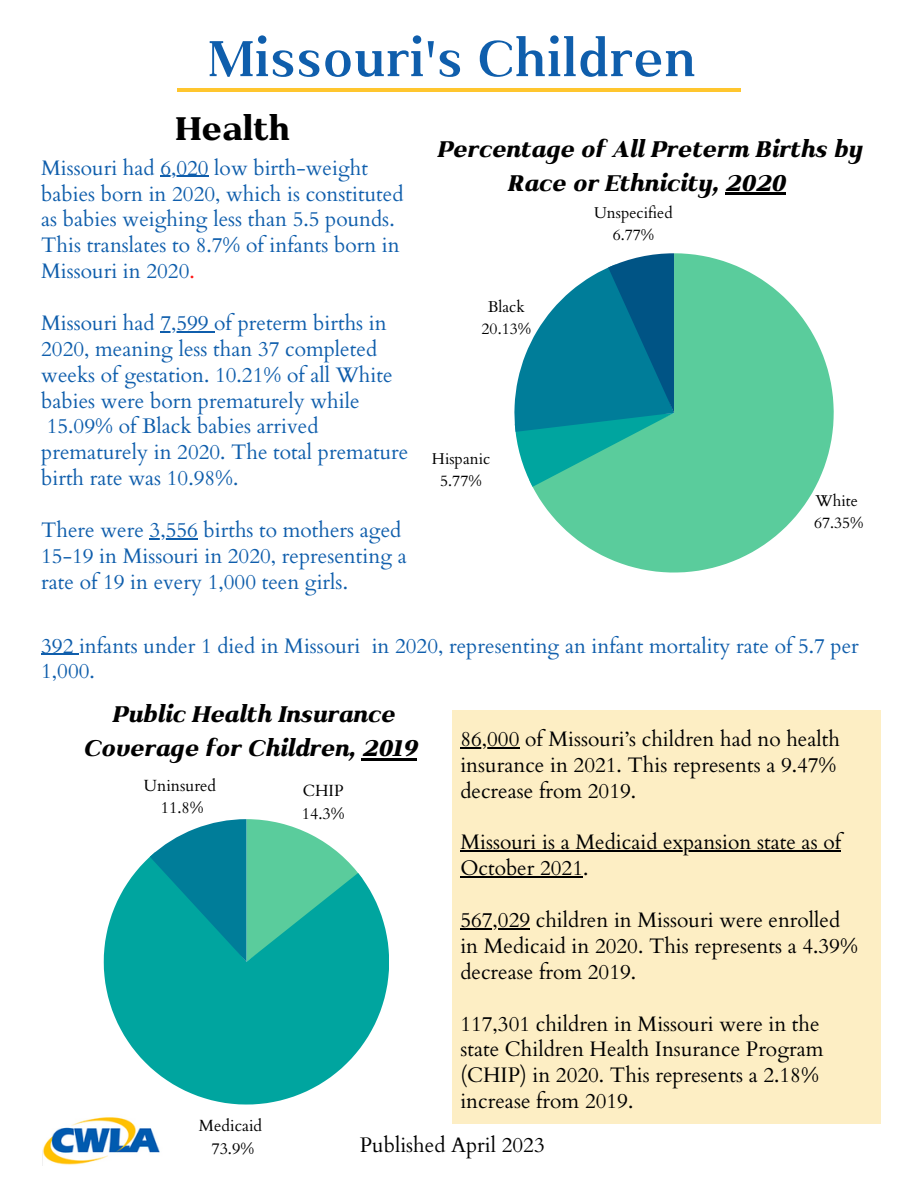
<style>
.page{position:relative;width:918px;height:1188px;background:#fff}
.page>*{position:absolute;margin:0;border:0;box-sizing:border-box;transform-origin:0 0}
.t1{font:600 60px "Kulachat Serif";color:#0f5eac}
.t2{font:800 39px "Kulachat Serif";color:#000}
.t3{font:italic 800 27px/33.8px "Kulachat Serif";color:#000;text-align:center}
.t4{font:21px/25.8px "Cardo";color:#0f5eac}
.t5{font:21px/25.8px "Cardo";color:#000}
.t6{font:16.2px/22.4px "Cardo";color:#000;text-align:center}
.t7{font:15.6px/21.9px "Cardo";color:#000;text-align:center}
.s1{color:#ff1616}
</style>
<div class="page">
<svg style="left:532px;top:253px;width:302px;height:320px;fill:#5acc9c"></svg>
<svg style="left:514px;top:253px;width:160px;height:234px"></svg>
<hr style="left:160px;top:176px;width:49px;height:1px;background:#0f5eac">
<hr style="left:160px;top:331px;width:49px;height:1px;background:#0f5eac">
<hr style="left:150px;top:538px;width:48px;height:1px;background:#0f5eac">
<hr style="left:725px;top:193px;width:60px;height:2px;background:#000">
<img style="left:43px;top:1117px;width:117px;height:48px">
<hr style="left:177px;top:88px;width:564px;height:3px;background:#ffc62e">
<hr style="left:41px;top:654px;width:38px;height:1px;background:#0f5eac">
<hr style="left:362px;top:758px;width:55px;height:2px;background:#000">
<svg style="left:104px;top:856px;width:285px;height:249px;fill:#00a59f"></svg>
<svg style="left:150px;top:819px;width:212px;height:143px;background:#36b0a6"></svg>
<div style="left:452px;top:710px;width:429px;height:413px;background:#fdeec4"></div>
<hr style="left:460px;top:747px;width:59px;height:1px;background:#000">
<hr style="left:460px;top:851px;width:381px;height:1px;background:#000">
<hr style="left:460px;top:876px;width:123px;height:2px;background:#000">
<hr style="left:460px;top:928px;width:70px;height:1px;background:#000">
<h1 class="t1" style="left:208px;top:20px;width:490px">Missouri's Children</h1>
<h2 class="t2" style="left:175px;top:103px;width:116px">Health</h2>
<p class="t4" style="left:41px;top:155px;width:364px">Missouri had 6,020 low birth-weight babies born in 2020, which is constituted as babies weighing less than 5.5 pounds.<br>This translates to 8.7% of infants born in Missouri in 2020<span class="s1">.</span></p>
<p class="t4" style="left:41px;top:310px;width:369px">Missouri had 7,599 of preterm births in 2020, meaning less than 37 completed weeks of gestation. 10.21% of all White babies were born prematurely while 15.09% of Black babies arrived prematurely in 2020. The total premature birth rate was 10.98%.</p>
<p class="t4" style="left:41px;top:517px;width:367px">There were 3,556 births to mothers aged<br>15-19 in Missouri in 2020, representing a rate of 19 in every 1,000 teen girls.</p>
<p class="t3" style="left:437px;top:131px;width:427px">Percentage of All Preterm Births by<br>Race or Ethnicity, 2020</p>
<p class="t7" style="left:482px;top:296px;width:51px">Black<br>20.13%</p>
<p class="t7" style="left:432px;top:448px;width:60px">Hispanic<br>5.77%</p>
<p class="t7" style="left:594px;top:203px;width:80px">Unspecified<br>6.77%</p>
<p class="t7" style="left:814px;top:491px;width:51px;text-align:left">White<br>67.35%</p>
<p class="t4" style="left:41px;top:633px;width:819px">392 infants under 1 died in Missouri in 2020, representing an infant mortality rate of 5.7 per<br>1,000.</p>
<p class="t3" style="left:83px;top:696px;width:335px">Public Health Insurance<br>Coverage for Children, 2019</p>
<p class="t5" style="left:460px;top:727px;width:381px">86,000 of Missouri’s children had no health insurance in 2021. This represents a 9.47% decrease from 2019.</p>
<p class="t5" style="left:460px;top:830px;width:382px">Missouri is a Medicaid expansion state as of<br>October 2021.</p>
<p class="t5" style="left:460px;top:908px;width:399px">567,029 children in Missouri were enrolled in Medicaid in 2020. This represents a 4.39% decrease from 2019.</p>
<p class="t5" style="left:460px;top:1011px;width:365px">117,301 children in Missouri were in the state Children Health Insurance Program (CHIP) in 2020. This represents a 2.18% increase from 2019.</p>
<p class="t6" style="left:144px;top:774px;width:74px">Uninsured<br>11.8%</p>
<p class="t6" style="left:302px;top:780px;width:44px;text-align:left">CHIP<br>14.3%</p>
<p class="t6" style="left:199px;top:1115px;width:65px">Medicaid<br>73.9%</p>
<p class="t5" style="left:360px;top:1132px;width:186px">Published April 2023</p>
</div>
